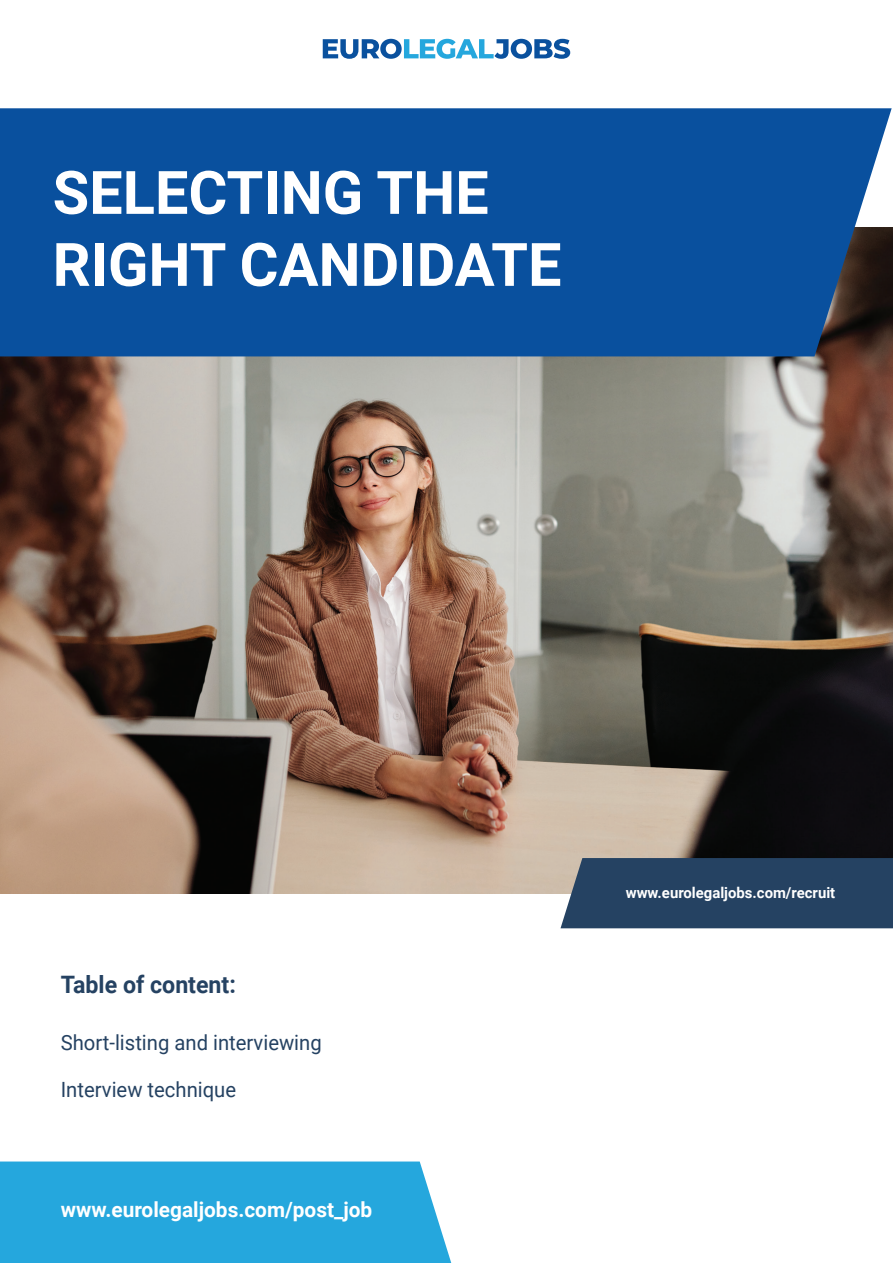
<style>
.page{position:relative;width:893px;height:1263px;background:#fff}
.page>*{position:absolute;margin:0;border:0;box-sizing:border-box;transform-origin:0 0}
.t1{font:700 60px/72px "Roboto";color:#fff}
.t2{font:700 24px "Roboto";color:#254262;scale:.96 1}
.t3{font:21px "Roboto";color:#254262;scale:.96 1}
.t4{font:700 21px "Roboto";color:#fff}
.t5{font:700 15px "Roboto";color:#fff}
</style>
<div class="page">
<img style="left:0;top:228px;width:893px;height:665px">
<div style="left:0;top:108px;width:892px;height:248px;background:#09509e"></div>
<div style="left:560px;top:858px;width:333px;height:70px;background:#254262"></div>
<svg style="left:323px;top:39px;width:247px;height:20px"></svg>
<div style="left:0;top:1161px;width:452px;height:102px;background:#25a7dd"></div>
<h1 class="t1" style="left:53px;top:154px;width:510px">SELECTING THE<br>RIGHT CANDIDATE</h1>
<p class="t2" style="left:61px;top:967px;width:184px">Table of content:</p>
<p class="t3" style="left:61px;top:1028px;width:273px">Short-listing and interviewing</p>
<p class="t3" style="left:61px;top:1074px;width:184px">Interview technique</p>
<p class="t4" style="left:61px;top:1195px;width:313px">www.eurolegaljobs.com/post_job</p>
<p class="t5" style="left:626px;top:882px;width:211px">www.eurolegaljobs.com/recruit</p>
</div>
